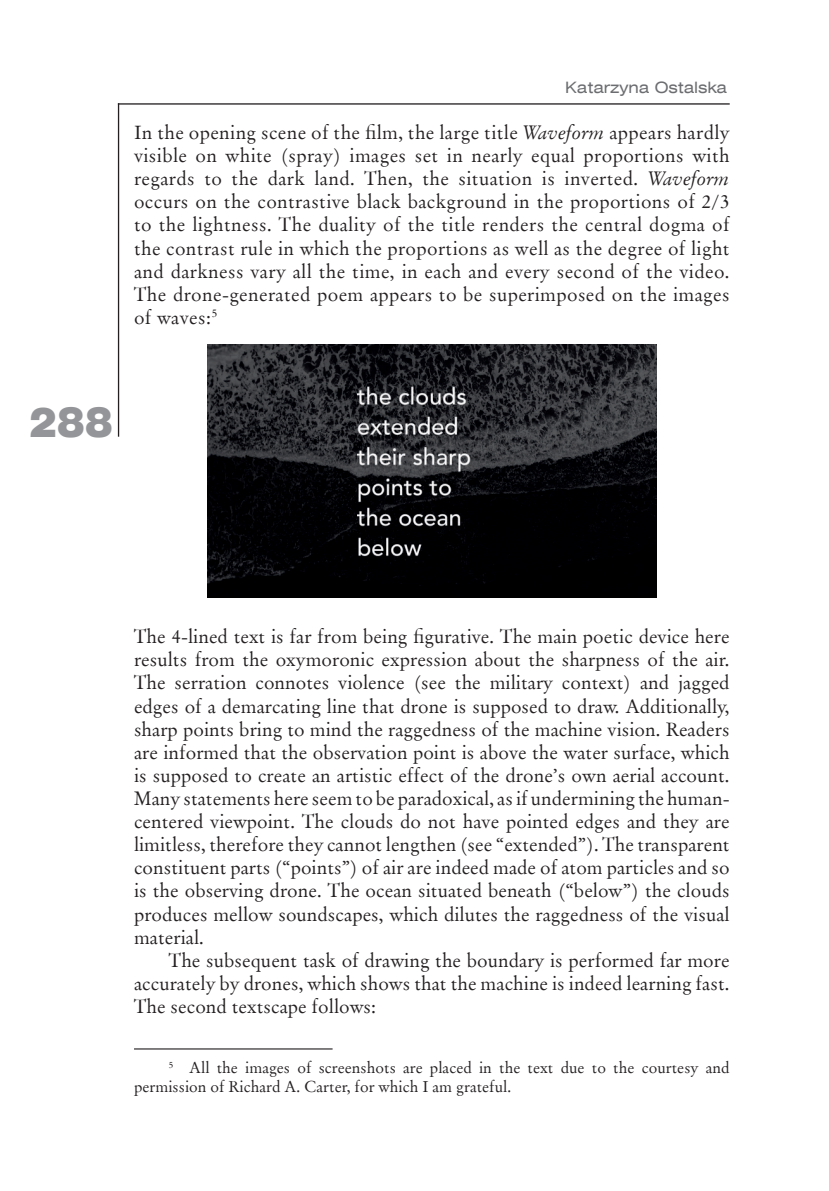
<style>
.page{position:relative;width:829px;height:1191px;background:#fff}
.page>*{position:absolute;margin:0;border:0;box-sizing:border-box;transform-origin:0 0}
.t1{font:38.5px "Swis 721 Blk 2 EU";color:#939598}
.TEKST_GŁÓWNY{font:19.25px/23.1px "Orig Garmnd EU";color:#231f20;text-align:justify}
.Przypis{font:15.75px/18.9px "Orig Garmnd EU";color:#231f20}
.t2{font:15.75px "Swis 721 Ex EU";color:#6c6d70}
.s1{font-style:italic}
</style>
<div class="page">
<hr style="left:118px;top:103px;width:611px;height:2px;background:#231f20">
<hr style="left:118px;top:103px;width:1px;height:334px;background:#231f20">
<img style="left:208px;top:345px;width:448px;height:252px">
<hr style="left:134px;top:1048px;width:198px;height:1px;background:#231f20">
<p class="t2" style="left:565px;top:78px;width:163px">Katarzyna Ostalska</p>
<p class="TEKST_GŁÓWNY" style="left:134px;top:122px;width:597px">In the opening scene of the film, the large title <span class="s1">Waveform</span> appears hardly visible on white (spray) images set in nearly equal proportions with regards to the dark land. Then, the situation is inverted. <span class="s1">Waveform </span>occurs on the contrastive black background in the proportions of 2/3 to the lightness. The duality of the title renders the central dogma of the contrast rule in which the proportions as well as the degree of light and darkness vary all the time, in each and every second of the video.<br>The drone-generated poem appears to be superimposed on the images of waves:<sup>5</sup></p>
<h1 class="t1" style="left:29px;top:396px;width:85px">288</h1>
<p class="TEKST_GŁÓWNY" style="left:134px;top:626px;width:597px">The 4-lined text is far from being figurative. The main poetic device here results from the oxymoronic expression about the sharpness of the air.<br>The serration connotes violence (see the military context) and jagged edges of a demarcating line that drone is supposed to draw. Additionally, sharp points bring to mind the raggedness of the machine vision. Readers are informed that the observation point is above the water surface, which is supposed to create an artistic effect of the drone’s own aerial account.<br>Many statements here seem to be paradoxical, as if undermining the human&shy;centered viewpoint. The clouds do not have pointed edges and they are limitless, therefore they cannot lengthen (see “extended”). The transparent constituent parts (“points”) of air are indeed made of atom particles and so is the observing drone. The ocean situated beneath (“below”) the clouds produces mellow soundscapes, which dilutes the raggedness of the visual material.</p>
<p class="TEKST_GŁÓWNY" style="left:134px;top:949px;width:597px;text-indent:35px">The subsequent task of drawing the boundary is performed far more accurately by drones, which shows that the machine is indeed learning fast.<br>The second textscape follows:</p>
<p class="Przypis" style="left:134px;top:1058px;width:597px;text-indent:35px"><sup>5</sup> All the images of screenshots are placed in the text due to the courtesy and permission of Richard A. Carter, for which I am grateful.</p>
</div>
